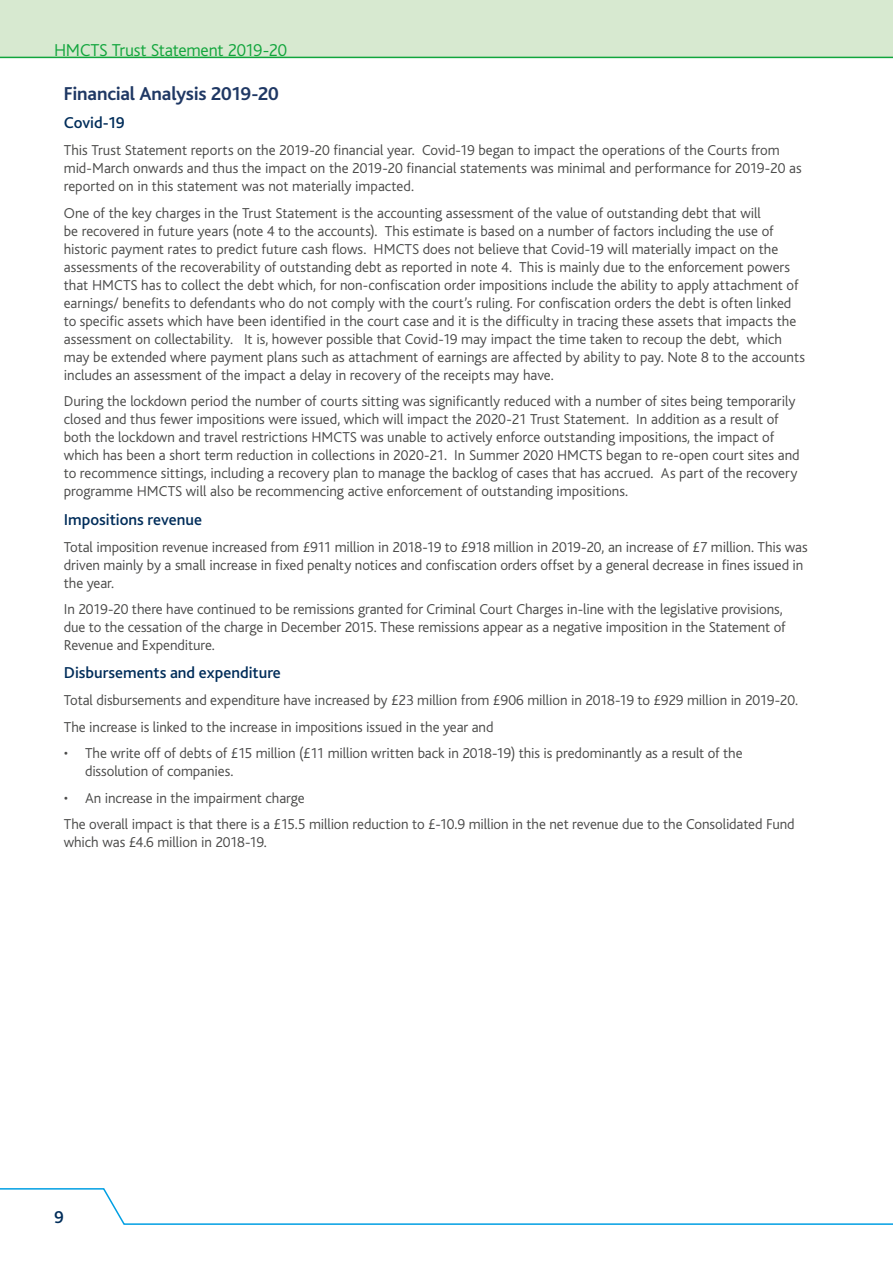
<style>
.page{position:relative;width:893px;height:1263px;background:#fff}
.page>*{position:absolute;margin:0;border:0;box-sizing:border-box;transform-origin:0 0}
.Heading_3{font:700 19.5px "Bliss";letter-spacing:-.01em;color:#1f3864}
.t1{font:300 18px "Bliss";letter-spacing:-.015em;color:#11a53c}
.t2{font:500 18px "Bliss";color:#002d5a}
.sub-sub-heading{font:500 16.5px "Bliss";color:#002d5a}
.Body{font:300 15px/18px "Bliss";letter-spacing:-.005em;color:#4a4a49}
</style>
<div class="page">
<svg style="left:0;top:1188px;width:893px;height:37px"></svg>
<div style="left:0;top:0;width:893px;height:58px;background:#d7e9d0"></div>
<p class="t1" style="left:54px;top:41px;width:235px">HMCTS Trust Statement 2019-20</p>
<p class="Heading_3" style="left:64px;top:83px;width:217px">Financial Analysis 2019-20</p>
<p class="sub-sub-heading" style="left:64px;top:113px;width:63px">Covid-19</p>
<p class="Body" style="left:64px;top:142px;width:739px">This Trust Statement reports on the 2019-20 financial year. Covid-19 began to impact the operations of the Courts from mid-March onwards and thus the impact on the 2019-20 financial statements was minimal and performance for 2019-20 as reported on in this statement was not materially impacted.</p>
<p class="Body" style="left:64px;top:204px;width:743px">One of the key charges in the Trust Statement is the accounting assessment of the value of outstanding debt that will<br>be recovered in future years (note 4 to the accounts). This estimate is based on a number of factors including the use of historic payment rates to predict future cash flows. HMCTS does not believe that Covid-19 will materially impact on the assessments of the recoverability of outstanding debt as reported in note 4. This is mainly due to the enforcement powers that HMCTS has to collect the debt which, for non-confiscation order impositions include the ability to apply attachment of earnings/ benefits to defendants who do not comply with the court’s ruling. For confiscation orders the debt is often linked to specific assets which have been identified in the court case and it is the difficulty in tracing these assets that impacts the assessment on collectability. It is, however possible that Covid-19 may impact the time taken to recoup the debt, which may be extended where payment plans such as attachment of earnings are affected by ability to pay. Note 8 to the accounts includes an assessment of the impact a delay in recovery of the receipts may have.</p>
<p class="Body" style="left:64px;top:393px;width:737px">During the lockdown period the number of courts sitting was significantly reduced with a number of sites being temporarily closed and thus fewer impositions were issued, which will impact the 2020-21 Trust Statement. In addition as a result of both the lockdown and travel restrictions HMCTS was unable to actively enforce outstanding impositions, the impact of which has been a short term reduction in collections in 2020-21. In Summer 2020 HMCTS began to re-open court sites and to recommence sittings, including a recovery plan to manage the backlog of cases that has accrued. As part of the recovery programme HMCTS will also be recommencing active enforcement of outstanding impositions.</p>
<p class="sub-sub-heading" style="left:64px;top:509px;width:140px">Impositions revenue</p>
<p class="Body" style="left:64px;top:538px;width:745px">Total imposition revenue increased from £911 million in 2018-19 to £918 million in 2019-20, an increase of £7 million. This was driven mainly by a small increase in fixed penalty notices and confiscation orders offset by a general decrease in fines issued in the year.</p>
<p class="Body" style="left:64px;top:600px;width:723px">In 2019-20 there have continued to be remissions granted for Criminal Court Charges in-line with the legislative provisions, due to the cessation of the charge in December 2015. These remissions appear as a negative imposition in the Statement of<br>Revenue and Expenditure.</p>
<p class="sub-sub-heading" style="left:64px;top:663px;width:219px">Disbursements and expenditure</p>
<p class="Body" style="left:64px;top:692px;width:736px">Total disbursements and expenditure have increased by £23 million from £906 million in 2018-19 to £929 million in 2019-20.</p>
<p class="Body" style="left:64px;top:718px;width:431px">The increase is linked to the increase in impositions issued in the year and</p>
<p class="Body" style="left:85px;top:745px;width:659px;text-indent:-21px">• The write off of debts of £15 million (£11 million written back in 2018-19) this is predominantly as a result of the dissolution of companies.</p>
<p class="Body" style="left:64px;top:789px;width:242px">• An increase in the impairment charge</p>
<p class="Body" style="left:64px;top:816px;width:732px">The overall impact is that there is a £15.5 million reduction to £-10.9 million in the net revenue due to the Consolidated Fund which was £4.6 million in 2018-19.</p>
<p class="t2" style="left:54px;top:1205px;width:11px">9</p>
</div>
